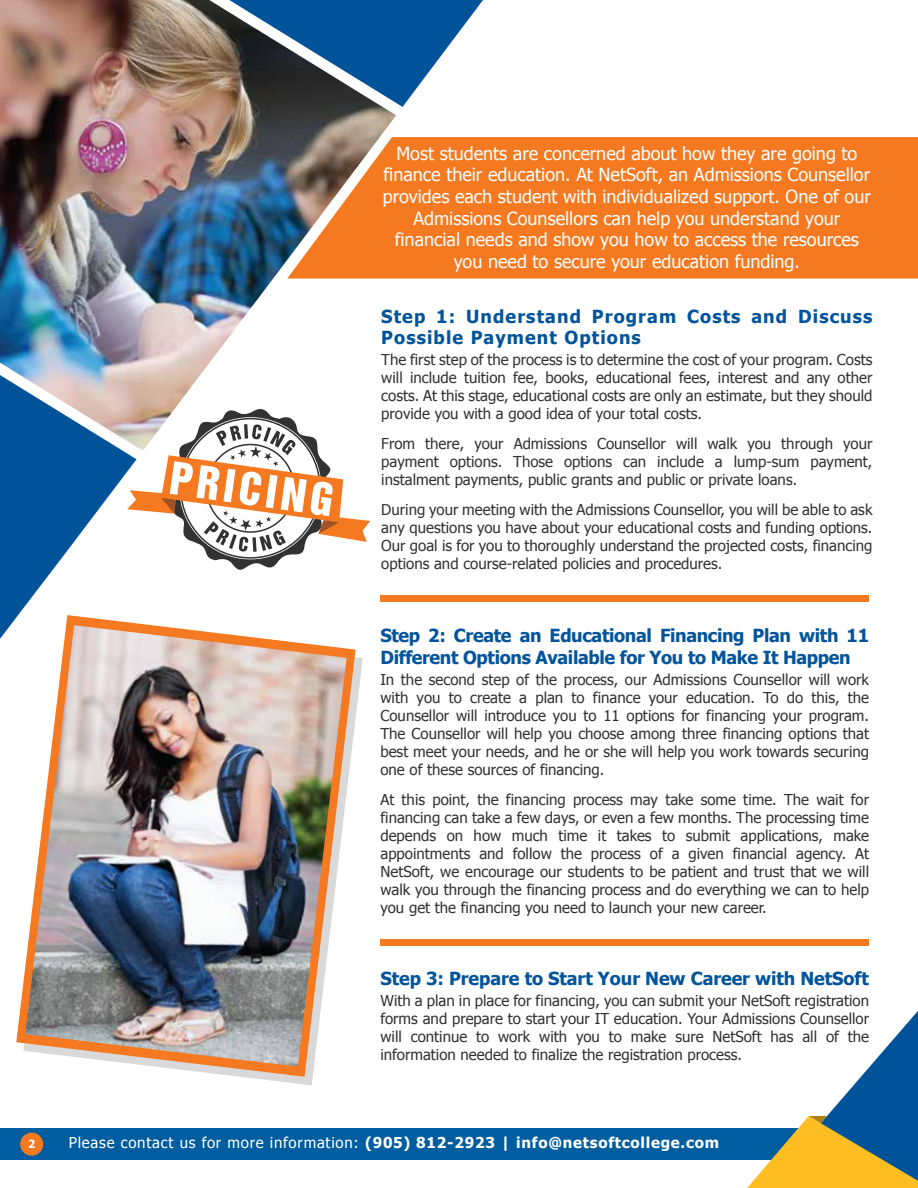
<style>
.page{position:relative;width:918px;height:1188px;background:#fff}
.page>*{position:absolute;margin:0;border:0;box-sizing:border-box;transform-origin:0 0}
.t1{font:18px/21.6px "Tahoma";color:#fff;text-align:center}
.t2{font:700 18px/21.6px "Tahoma";letter-spacing:-.005em;color:#03549a}
.t3{font:700 18px/21.6px "Tahoma";letter-spacing:.06em;color:#03549a}
.t4{font:15px/18px "Tahoma";color:#323232;text-align:justify}
.t5{font:700 15px "Tahoma";letter-spacing:.05em;color:#fff}
.t6{font:700 11.25px "Tahoma";color:#fff}
.s1{font-weight:400}
</style>
<div class="page">
<div style="left:396px;top:137px;width:522px;height:142px;background:#f47920"></div>
<svg style="left:0;top:451px;width:127px;height:188px;fill:#005398"></svg>
<svg style="left:396px;top:0;width:87px;height:107px"></svg>
<img style="left:0;top:0;width:396px;height:451px">
<svg style="left:16px;top:615px;width:340px;height:462px"></svg>
<img style="left:25px;top:625px;width:322px;height:442px">
<div style="left:0;top:1128px;width:836px;height:32px;background:#005d9f"></div>
<div style="left:380px;top:595px;width:489px;height:7px;background:#f47920"></div>
<div style="left:380px;top:940px;width:489px;height:6px;background:#f47920"></div>
<svg style="left:747px;top:1011px;width:171px;height:177px"></svg>
<svg style="left:127px;top:406px;width:243px;height:164px"></svg>
<div style="left:20px;top:1133px;width:23px;height:23px;background:#f47920;border-radius:50%"></div>
<p class="t1" style="left:383px;top:142px;width:490px">Most students are concerned about how they are going to finance their education. At NetSoft, an Admissions Counsellor provides each student with individualized support. One of our Admissions Counsellors can help you understand your financial needs and show you how to access the resources you need to secure your education funding.</p>
<p class="t3" style="left:381px;top:304px;width:493px">Step 1: Understand Program Costs and Discuss<br>Possible Payment Options</p>
<p class="t4" style="left:381px;top:350px;width:493px">The first step of the process is to determine the cost of your program. Costs will include tuition fee, books, educational fees, interest and any other costs. At this stage, educational costs are only an estimate, but they should provide you with a good idea of your total costs.</p>
<p class="t4" style="left:381px;top:434px;width:493px">From there, your Admissions Counsellor will walk you through your payment options. Those options can include a lump-sum payment, instalment payments, public grants and public or private loans.</p>
<p class="t4" style="left:381px;top:500px;width:493px">During your meeting with the Admissions Counsellor, you will be able to ask any questions you have about your educational costs and funding options.<br>Our goal is for you to thoroughly understand the projected costs, financing options and course-related policies and procedures.</p>
<p class="t2" style="left:380px;top:624px;width:490px">Step 2: Create an Educational Financing Plan with 11<br>Different Options Available for You to Make It Happen</p>
<p class="t4" style="left:380px;top:670px;width:490px">In the second step of the process, our Admissions Counsellor will work with you to create a plan to finance your education. To do this, the Counsellor will introduce you to 11 options for financing your program.<br>The Counsellor will help you choose among three financing options that best meet your needs, and he or she will help you work towards securing one of these sources of financing.</p>
<p class="t4" style="left:380px;top:790px;width:490px">At this point, the financing process may take some time. The wait for financing can take a few days, or even a few months. The processing time depends on how much time it takes to submit applications, make appointments and follow the process of a given financial agency. At NetSoft, we encourage our students to be patient and trust that we will walk you through the financing process and do everything we can to help you get the financing you need to launch your new career.</p>
<p class="t2" style="left:380px;top:967px;width:490px">Step 3: Prepare to Start Your New Career with NetSoft</p>
<p class="t4" style="left:380px;top:991px;width:490px">With a plan in place for financing, you can submit your NetSoft registration forms and prepare to start your IT education. Your Admissions Counsellor will continue to work with you to make sure NetSoft has all of the information needed to finalize the registration process.</p>
<p class="t6" style="left:28px;top:1136px;width:9px">2</p>
<p class="t5" style="left:69px;top:1132px;width:652px"><span class="s1">Please contact us for more information:</span> (905) 812-2923 | info@netsoftcollege.com</p>
</div>
